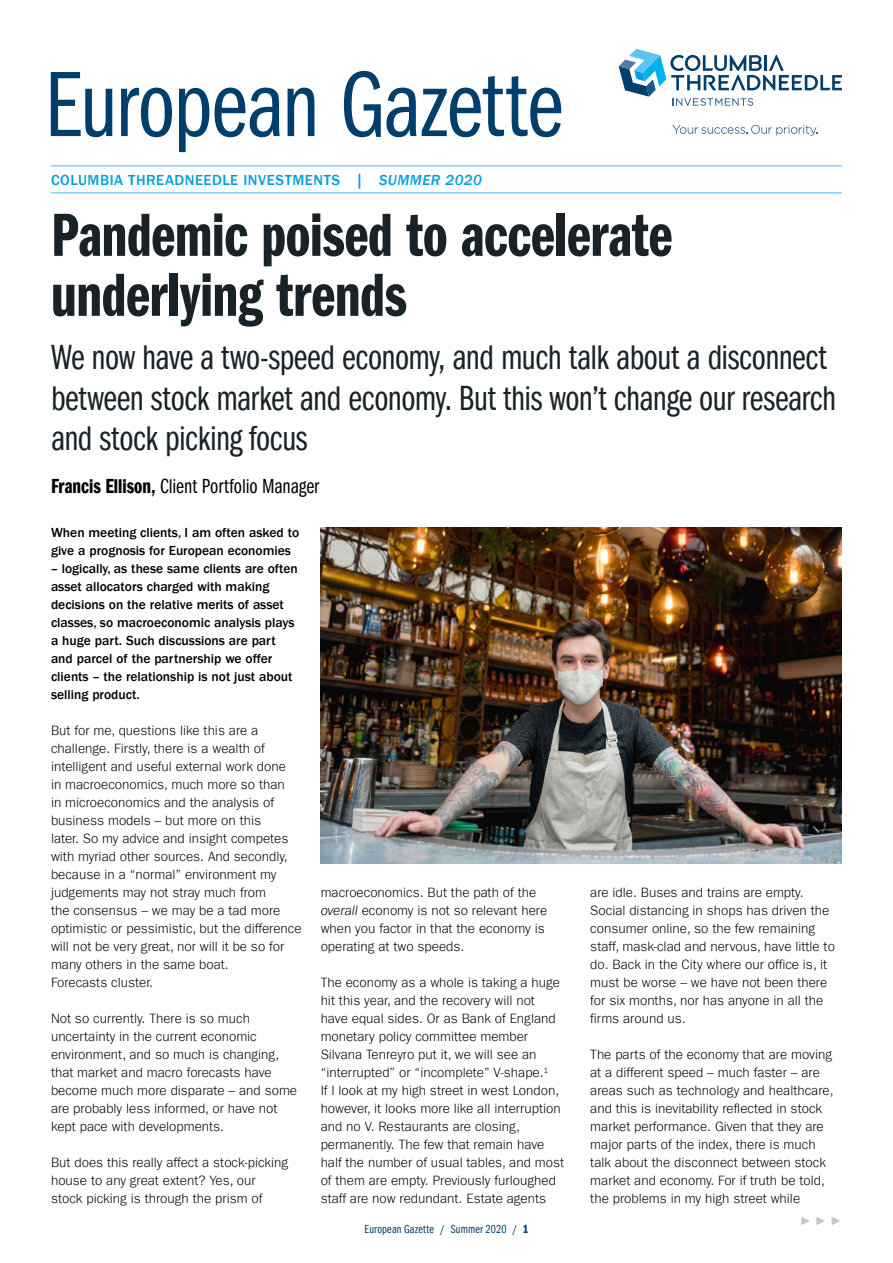
<style>
.page{position:relative;width:893px;height:1263px;background:#fff}
.page>*{position:absolute;margin:0;border:0;box-sizing:border-box;transform-origin:0 0}
.t1{font:96px "ITC Frank Gofor Ameriprise Bk Cm";letter-spacing:-.015em;color:#003e6b}
.t2{font:63px/60px "ITC Frank Gofor Ameriprise Dm Cm";letter-spacing:-.005em;color:#192227}
.t3{font:36px/40.5px "ITC Frank Gofor Ameriprise Bk Cm";letter-spacing:-.015em;color:#192227}
.t4{font:21px "ITC Frank Gofor Ameriprise Bk Cm";letter-spacing:-.005em;color:#000}
.t5{font:500 15px "ITC Frank Gofor Ameriprise";letter-spacing:.035em;color:#009fe3}
.t6{font:300 13.5px/18px "ITC Frank Gofor Ameriprise";color:#000}
.t7{font:500 13.5px/18px "ITC Frank Gofor Ameriprise";color:#000}
.t8{font:12px "ITC Frank Gofor Ameriprise Bk Cm";letter-spacing:.015em;color:#003e6b}
.t9{font:12px "Arial";color:#c6c6c6}
.s1{font-style:italic}
.s2{font-family:"ITC Frank Gofor Ameriprise Dm Cm"}
.s3{font-family:"ITC Frank Goth For AMPF";font-style:italic}
</style>
<div class="page">
<hr style="left:51px;top:165px;width:791px;height:2px;background:#83d0f5">
<hr style="left:51px;top:192px;width:791px;height:2px;background:#83d0f5">
<img style="left:321px;top:527px;width:521px;height:336px">
<svg style="left:619px;top:49px;width:223px;height:57px"></svg>
<svg style="left:672px;top:125px;width:145px;height:11px"></svg>
<h1 class="t1" style="left:45px;top:52px;width:520px">European Gazette</h1>
<p class="t5" style="left:51px;top:171px;width:432px">COLUMBIA THREADNEEDLE INVESTMENTS | <span class="s1">SUMMER 2020</span></p>
<h2 class="t2" style="left:51px;top:206px;width:623px">Pandemic poised to accelerate underlying trends</h2>
<h3 class="t3" style="left:51px;top:338px;width:787px">We now have a two-speed economy, and much talk about a disconnect between stock market and economy. But this won’t change our research and stock picking focus</h3>
<h3 class="t4" style="left:51px;top:474px;width:270px"><span class="s2">Francis Ellison,</span> Client Portfolio Manager</h3>
<p class="t7" style="left:51px;top:523px;width:250px">When meeting clients, I am often asked to give a prognosis for European economies</p>
<p class="t7" style="left:51px;top:559px;width:248px">– logically, as these same clients are often asset allocators charged with making decisions on the relative merits of asset classes, so macroeconomic analysis plays a huge part. Such discussions are part and parcel of the partnership we offer clients – the relationship is not just about selling product.</p>
<p class="t6" style="left:51px;top:721px;width:252px">But for me, questions like this are a challenge. Firstly, there is a wealth of intelligent and useful external work done<br>in macroeconomics, much more so than<br>in microeconomics and the analysis of business models – but more on this<br>later. So my advice and insight competes with myriad other sources. And secondly, because in a “normal” environment my judgements may not stray much from<br>the consensus – we may be a tad more optimistic or pessimistic, but the difference will not be very great, nor will it be so for many others in the same boat.<br>Forecasts cluster.</p>
<p class="t6" style="left:51px;top:1009px;width:248px">Not so currently. There is so much uncertainty in the current economic environment, and so much is changing, that market and macro forecasts have become much more disparate – and some are probably less informed, or have not kept pace with developments.</p>
<p class="t6" style="left:51px;top:1153px;width:239px">But does this really affect a stock-picking house to any great extent? Yes, our stock picking is through the prism of</p>
<p class="t6" style="left:321px;top:883px;width:228px">macroeconomics. But the path of the <span class="s3">overall</span> economy is not so relevant here when you factor in that the economy is operating at two speeds.</p>
<p class="t6" style="left:321px;top:973px;width:245px">The economy as a whole is taking a huge hit this year, and the recovery will not have equal sides. Or as Bank of England monetary policy committee member Silvana Tenreyro put it, we will see an “interrupted” or “incomplete” V-shape.<sup>1<br></sup>If I look at my high street in west London, however, it looks more like all interruption and no V. Restaurants are closing, permanently. The few that remain have half the number of usual tables, and most of them are empty. Previously furloughed staff are now redundant. Estate agents</p>
<p class="t8" style="left:365px;top:1222px;width:165px">European Gazette / Summer 2020 / <span class="s2">1</span></p>
<p class="t6" style="left:590px;top:883px;width:246px">are idle. Buses and trains are empty.<br>Social distancing in shops has driven the consumer online, so the few remaining staff, mask-clad and nervous, have little to do. Back in the City where our office is, it must be worse – we have not been there for six months, nor has anyone in all the firms around us.</p>
<p class="t6" style="left:590px;top:1045px;width:245px">The parts of the economy that are moving at a different speed – much faster – are areas such as technology and healthcare, and this is inevitability reflected in stock market performance. Given that they are major parts of the index, there is much talk about the disconnect between stock market and economy. For if truth be told, the problems in my high street while</p>
<p class="t9" style="left:800px;top:1213px;width:44px">► ► ►</p>
</div>
